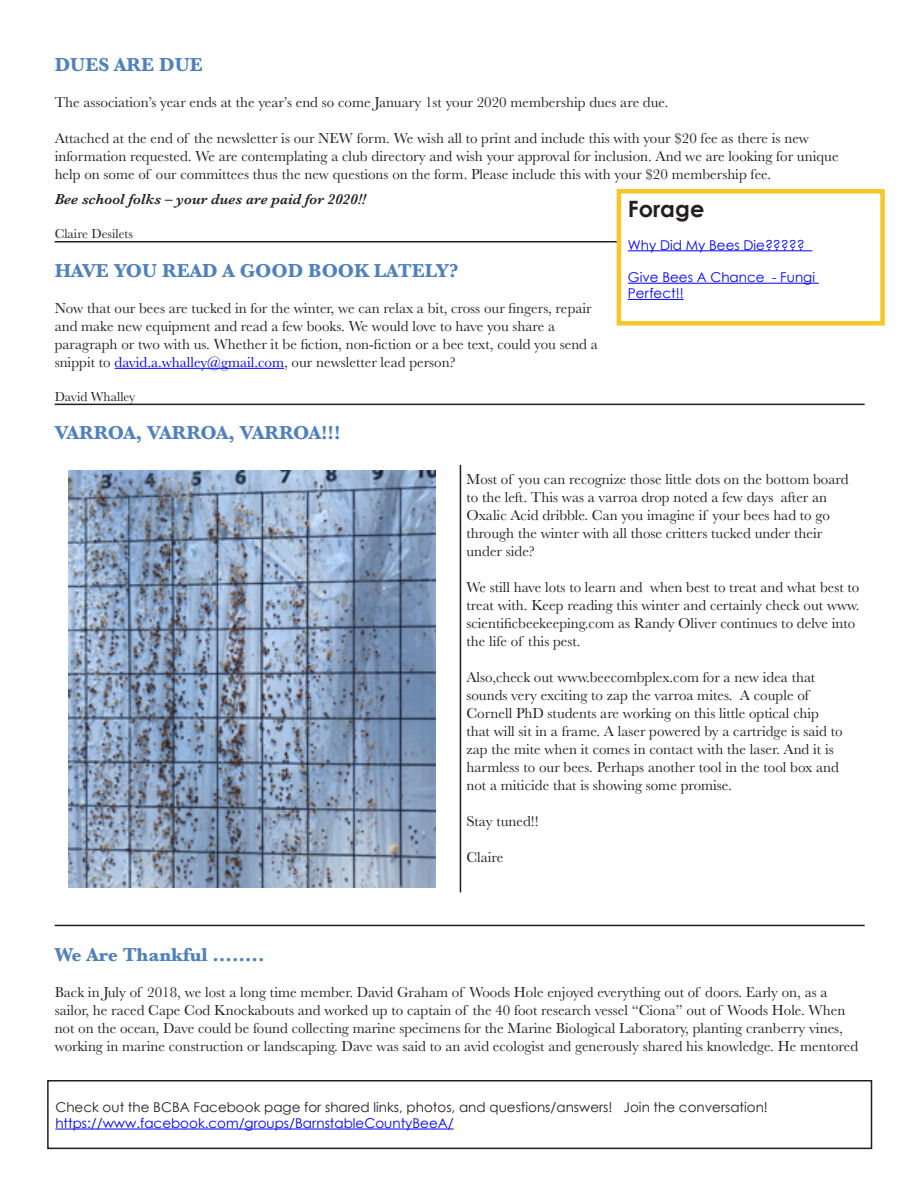
<style>
.page{position:relative;width:918px;height:1188px;background:#fff}
.page>*{position:absolute;margin:0;border:0;box-sizing:border-box;transform-origin:0 0}
.TextBoxHeader{font:700 22.5px "Century Gothic";color:#231f20}
.SectionHead{font:700 19.5px "Baskerville";color:#4f81bd}
.SectionHead-2{font:700 19.5px "Baskerville";letter-spacing:-.03em;color:#4f81bd}
.t1{font:15px/18px "Baskerville";color:#231f20}
.Subhead2{font:italic 600 15px "Baskerville";color:#231f20}
.TextBoxStyle{font:13.5px/16.2px "Century Gothic";color:#00f}
.TextBoxStyle-2{font:13.5px "Century Gothic";color:#231f20}
.ByLine{font:13.5px "Baskerville";color:#231f20}
.s1{color:#00f}
</style>
<div class="page">
<hr style="left:55px;top:241px;width:810px;height:2px;background:#231f20">
<hr style="left:115px;top:368px;width:169px;height:1px;background:#00f">
<hr style="left:55px;top:404px;width:810px;height:1px;background:#231f20">
<hr style="left:55px;top:925px;width:810px;height:1px;background:#231f20">
<hr style="left:460px;top:465px;width:1px;height:427px;background:#231f20">
<img style="left:68px;top:470px;width:368px;height:417px">
<hr style="left:55px;top:1129px;width:399px;height:1px;background:#00f">
<div style="left:47px;top:1080px;width:825px;height:69px;border:2px solid #231f20"></div>
<div style="left:619px;top:191px;width:264px;height:132px;background:#fff"></div>
<hr style="left:628px;top:250px;width:184px;height:1px;background:#00f">
<hr style="left:628px;top:283px;width:191px;height:1px;background:#00f">
<hr style="left:628px;top:299px;width:56px;height:1px;background:#00f">
<div style="left:617px;top:189px;width:268px;height:137px;border:4px solid #f7c729"></div>
<p class="SectionHead" style="left:55px;top:52px;width:150px">DUES ARE DUE</p>
<p class="t1" style="left:55px;top:94px;width:615px">The association’s year ends at the year’s end so come January 1st your 2020 membership dues are due.</p>
<p class="t1" style="left:55px;top:130px;width:785px">Attached at the end of the newsletter is our NEW form. We wish all to print and include this with your $20 fee as there is new information requested. We are contemplating a club directory and wish your approval for inclusion. And we are looking for unique help on some of our committees thus the new questions on the form. Please include this with your $20 membership fee.</p>
<p class="Subhead2" style="left:55px;top:189px;width:313px">Bee school folks – your dues are paid for 2020!!</p>
<p class="ByLine" style="left:55px;top:225px;width:80px">Claire Desilets</p>
<p class="SectionHead" style="left:55px;top:257px;width:405px">HAVE YOU READ A GOOD BOOK LATELY?</p>
<p class="t1" style="left:55px;top:299px;width:545px">Now that our bees are tucked in for the winter, we can relax a bit, cross our fingers, repair and make new equipment and read a few books. We would love to have you share a paragraph or two with us. Whether it be fiction, non-fiction or a bee text, could you send a snippit to <span class="s1">david.a.whalley@gmail.com</span>, our newsletter lead person?</p>
<p class="ByLine" style="left:55px;top:388px;width:82px">David Whalley</p>
<p class="SectionHead-2" style="left:55px;top:420px;width:287px">VARROA, VARROA, VARROA!!!</p>
<p class="t1" style="left:466px;top:470px;width:384px">Most of you can recognize those little dots on the bottom board to the left. This was a varroa drop noted a few days after an Oxalic Acid dribble. Can you imagine if your bees had to go through the winter with all those critters tucked under their under side?</p>
<p class="t1" style="left:466px;top:578px;width:395px">We still have lots to learn and when best to treat and what best to treat with. Keep reading this winter and certainly check out www. scientificbeekeeping.com as Randy Oliver continues to delve into the life of this pest.</p>
<p class="t1" style="left:466px;top:668px;width:378px">Also,check out www.beecombplex.com for a new idea that sounds very exciting to zap the varroa mites. A couple of Cornell PhD students are working on this little optical chip that will sit in a frame. A laser powered by a cartridge is said to zap the mite when it comes in contact with the laser. And it is harmless to our bees. Perhaps another tool in the tool box and not a miticide that is showing some promise.</p>
<p class="t1" style="left:466px;top:812px;width:74px">Stay tuned!!</p>
<p class="t1" style="left:466px;top:848px;width:39px">Claire</p>
<p class="TextBoxHeader" style="left:628px;top:195px;width:78px">Forage</p>
<p class="TextBoxStyle" style="left:628px;top:236px;width:178px">Why Did My Bees Die?????</p>
<p class="TextBoxStyle" style="left:628px;top:269px;width:189px">Give Bees A Chance - Fungi<br>Perfect!!</p>
<p class="SectionHead" style="left:55px;top:941px;width:211px">We Are Thankful ……..</p>
<p class="t1" style="left:55px;top:983px;width:805px">Back in July of 2018, we lost a long time member. David Graham of Woods Hole enjoyed everything out of doors. Early on, as a sailor, he raced Cape Cod Knockabouts and worked up to captain of the 40 foot research vessel “Ciona” out of Woods Hole. When not on the ocean, Dave could be found collecting marine specimens for the Marine Biological Laboratory, planting cranberry vines, working in marine construction or landscaping. Dave was said to an avid ecologist and generously shared his knowledge. He mentored</p>
<p class="TextBoxStyle-2" style="left:55px;top:1098px;width:714px">Check out the BCBA Facebook page for shared links, photos, and questions/answers! Join the conversation!</p>
<p class="TextBoxStyle" style="left:55px;top:1115px;width:400px">https://www.facebook.com/groups/BarnstableCountyBeeA/</p>
</div>
